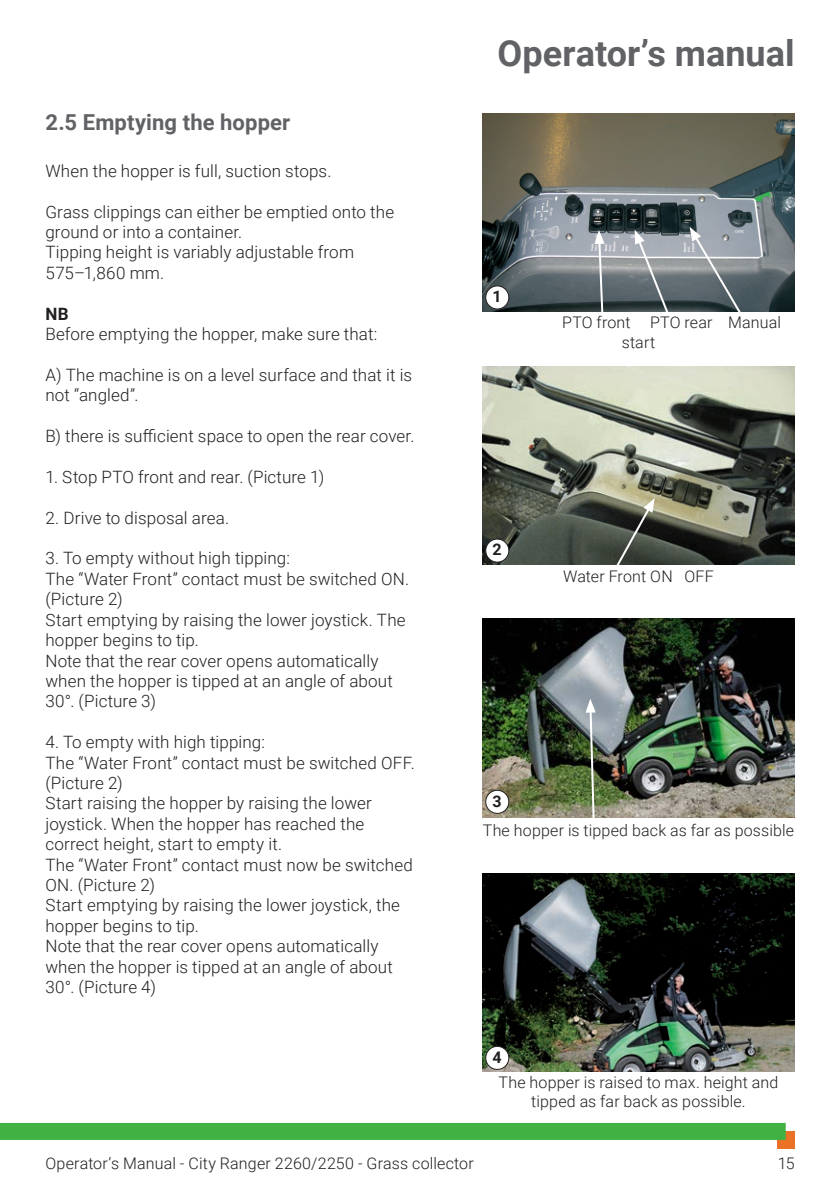
<style>
.page{position:relative;width:840px;height:1191px;background:#fff}
.page>*{position:absolute;margin:0;border:0;box-sizing:border-box;transform-origin:0 0}
.t1{font:700 36px "Roboto";color:#616265}
.t2{font:700 22px "Roboto";letter-spacing:.005em;color:#616265}
.t3{font:300 17px/20.4px "Roboto";letter-spacing:.01em;color:#231f20}
.t4{font:700 17px "Roboto";color:#231f20}
.t5{font:300 16px/19.2px "Roboto";letter-spacing:.01em;color:#231f20}
.t6{font:700 16px "Roboto";color:#231f20}
</style>
<div class="page">
<div style="left:776px;top:1131px;width:18px;height:17px;background:#ea7125"></div>
<div style="left:0;top:1123px;width:785px;height:17px;background:#40b143"></div>
<img style="left:482px;top:366px;width:312px;height:198px">
<svg style="left:613px;top:498px;width:41px;height:67px;background:#54584e"></svg>
<img style="left:482px;top:113px;width:312px;height:199px">
<svg style="left:634px;top:230px;width:36px;height:82px;background:#828a8f"></svg>
<svg style="left:689px;top:227px;width:54px;height:85px;background:#80898f"></svg>
<svg style="left:594px;top:230px;width:10px;height:82px"></svg>
<img style="left:482px;top:873px;width:312px;height:198px">
<img style="left:482px;top:619px;width:312px;height:198px">
<svg style="left:585px;top:698px;width:10px;height:120px"></svg>
<div style="left:485px;top:286px;width:23px;height:23px;background:#fff;border-radius:50%"></div>
<div style="left:485px;top:285px;width:24px;height:24px;border:1px solid #231f20;border-radius:50%"></div>
<div style="left:485px;top:539px;width:23px;height:23px;background:#fff;border-radius:50%"></div>
<div style="left:485px;top:538px;width:24px;height:24px;border:1px solid #231f20;border-radius:50%"></div>
<div style="left:485px;top:790px;width:23px;height:23px;background:#fff;border-radius:50%"></div>
<div style="left:485px;top:790px;width:24px;height:24px;border:1px solid #231f20;border-radius:50%"></div>
<div style="left:485px;top:1046px;width:23px;height:23px;background:#fff;border-radius:50%"></div>
<div style="left:485px;top:1045px;width:24px;height:25px;border:1px solid #231f20;border-radius:50%"></div>
<p class="t2" style="left:45px;top:107px;width:246px">2.5 Emptying the hopper</p>
<p class="t3" style="left:45px;top:160px;width:287px">When the hopper is full, suction stops.</p>
<p class="t3" style="left:45px;top:201px;width:350px">Grass clippings can either be emptied onto the ground or into a container.<br>Tipping height is variably adjustable from<br>575–1,860 mm.</p>
<p class="t4" style="left:45px;top:302px;width:25px">NB</p>
<p class="t3" style="left:45px;top:323px;width:333px">Before emptying the hopper, make sure that:</p>
<p class="t3" style="left:45px;top:364px;width:368px">A) The machine is on a level surface and that it is not “angled”.</p>
<p class="t3" style="left:45px;top:425px;width:370px">B) there is sufficient space to open the rear cover.</p>
<p class="t3" style="left:45px;top:466px;width:280px">1. Stop PTO front and rear. (Picture 1)</p>
<p class="t3" style="left:45px;top:507px;width:185px">2. Drive to disposal area.</p>
<p class="t3" style="left:45px;top:547px;width:365px">3. To empty without high tipping:<br>The “Water Front” contact must be switched ON. (Picture 2)<br>Start emptying by raising the lower joystick. The hopper begins to tip.<br>Note that the rear cover opens automatically when the hopper is tipped at an angle of about 30°. (Picture 3)</p>
<p class="t3" style="left:45px;top:731px;width:371px">4. To empty with high tipping:<br>The “Water Front” contact must be switched OFF. (Picture 2)<br>Start raising the hopper by raising the lower joystick. When the hopper has reached the correct height, start to empty it.<br>The “Water Front” contact must now be switched ON. (Picture 2)<br>Start emptying by raising the lower joystick, the hopper begins to tip.<br>Note that the rear cover opens automatically when the hopper is tipped at an angle of about 30°. (Picture 4)</p>
<h1 class="t1" style="left:497px;top:28px;width:298px">Operator’s manual</h1>
<p class="t6" style="left:492px;top:285px;width:11px">1</p>
<p class="t5" style="left:621px;top:312px;width:161px;text-indent:-59px">PTO front PTO rear Manual start</p>
<p class="t6" style="left:492px;top:538px;width:11px">2</p>
<p class="t5" style="left:562px;top:566px;width:152px">Water Front ON OFF</p>
<p class="t6" style="left:492px;top:789px;width:11px">3</p>
<p class="t5" style="left:482px;top:819px;width:313px">The hopper is tipped back as far as possible</p>
<p class="t5" style="left:45px;top:1153px;width:429px">Operator’s Manual - City Ranger 2260/2250 - Grass collector</p>
<p class="t6" style="left:492px;top:1045px;width:11px">4</p>
<p class="t5" style="left:498px;top:1072px;width:281px;text-align:center">The hopper is raised to max. height and tipped as far back as possible.</p>
<p class="t5" style="left:777px;top:1153px;width:18px">15</p>
</div>
